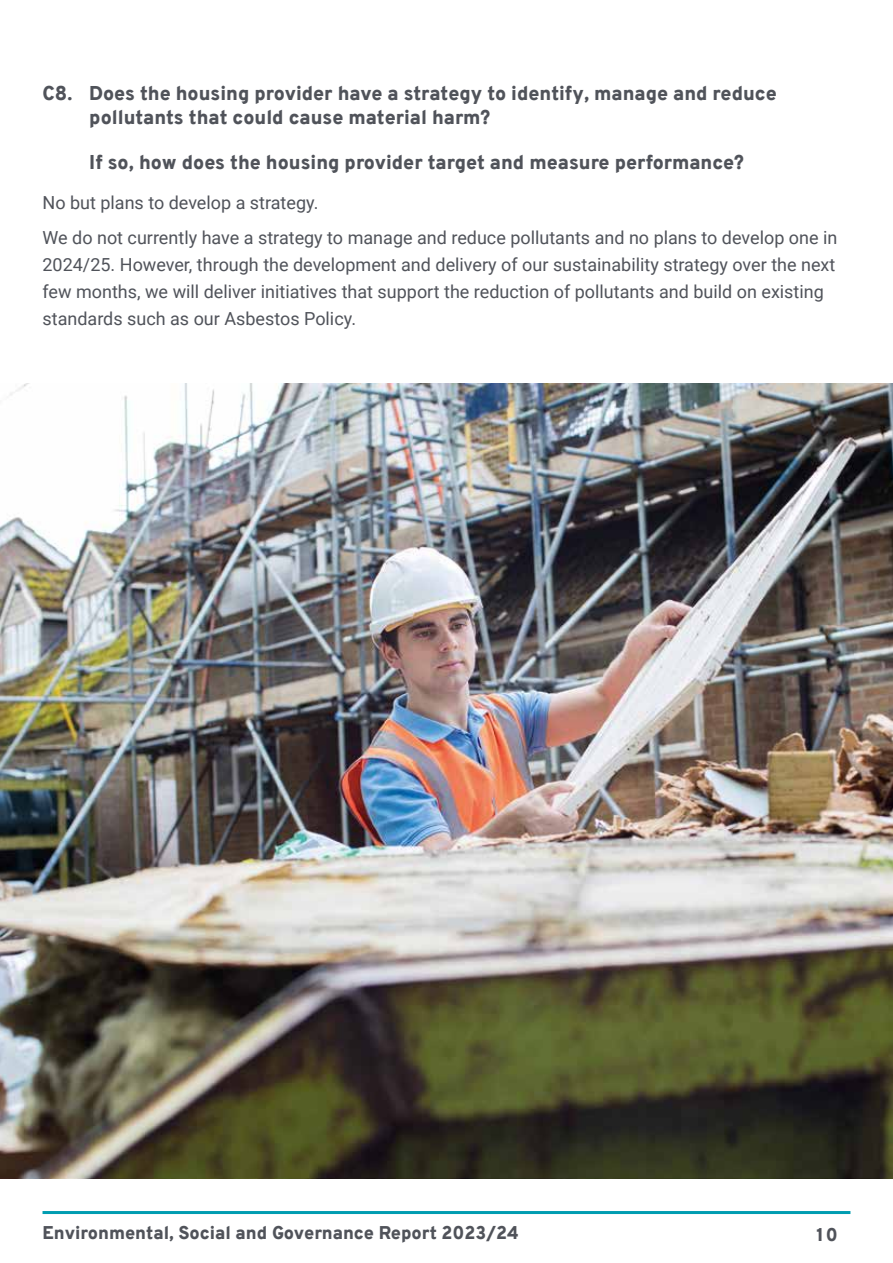
<style>
.page{position:relative;width:893px;height:1263px;background:#fff}
.page>*{position:absolute;margin:0;border:0;box-sizing:border-box;transform-origin:0 0}
.t1{font:900 19.5px/24px "Overpass";color:#50535a}
.t2{font:18px/27px "Roboto";color:#50535a}
.t3{font:900 18px "Overpass";color:#50535a}
</style>
<div class="page">
<img style="left:0;top:383px;width:893px;height:795px">
<hr style="left:43px;top:1211px;width:807px;height:3px;background:#009db1">
<p class="t1" style="left:89px;top:81px;width:689px;text-indent:-47px">C8. Does the housing provider have a strategy to identify, manage and reduce pollutants that could cause material harm?</p>
<p class="t1" style="left:89px;top:150px;width:656px">If so, how does the housing provider target and measure performance?</p>
<p class="t2" style="left:43px;top:184px;width:796px;line-height:35.5px">No but plans to develop a strategy.<br>We do not currently have a strategy to manage and reduce pollutants and no plans to develop one in</p>
<p class="t2" style="left:43px;top:251px;width:794px">2024/25. However, through the development and delivery of our sustainability strategy over the next few months, we will deliver initiatives that support the reduction of pollutants and build on existing standards such as our Asbestos Policy.</p>
<p class="t3" style="left:43px;top:1220px;width:478px">Environmental, Social and Governance Report 2023/24</p>
<p class="t3" style="left:816px;top:1222px;width:23px">10</p>
</div>
